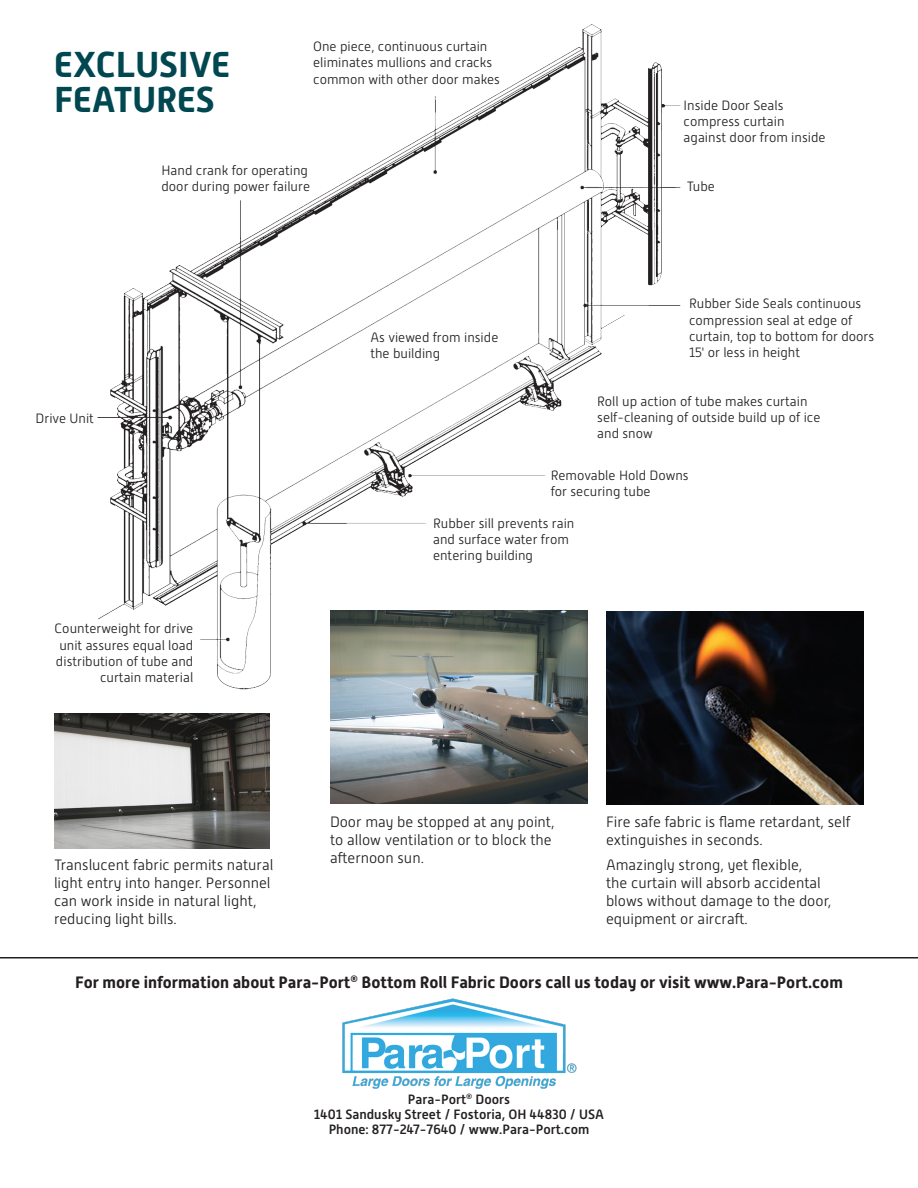
<style>
.page{position:relative;width:918px;height:1188px;background:#fff}
.page>*{position:absolute;margin:0;border:0;box-sizing:border-box;transform-origin:0 0}
.t1{font:700 36px "Alwyn New";color:#004750}
.t2{font:700 16.5px "Alwyn New";color:#231f20}
.t3{font:300 15px/18px "Alwyn New";color:#231f20}
.t4{font:300 13.5px/16.2px "Alwyn New";color:#231f20}
.t5{font:500 13.5px "Alwyn New";color:#231f20}
</style>
<div class="page">
<img style="left:330px;top:700px;width:258px;height:104px">
<img style="left:54px;top:714px;width:216px;height:135px">
<img style="left:606px;top:611px;width:258px;height:194px">
<img style="left:97px;top:24px;width:607px;height:676px">
<hr style="left:0;top:957px;width:918px;height:1px;background:#231f20">
<img style="left:342px;top:998px;width:235px;height:90px">
<p class="t1" style="left:54px;top:44px;width:178px">EXCLUSIVE</p>
<p class="t1" style="left:54px;top:78px;width:162px">FEATURES</p>
<p class="t4" style="left:313px;top:39px;width:188px">One piece, continuous curtain eliminates mullions and cracks common with other door makes</p>
<p class="t4" style="left:36px;top:410px;width:60px">Drive Unit</p>
<p class="t4" style="left:162px;top:162px;width:150px">Hand crank for operating door during power failure</p>
<p class="t4" style="left:370px;top:329px;width:129px">As viewed from inside</p>
<p class="t4" style="left:370px;top:345px;width:71px">the building</p>
<p class="t4" style="left:684px;top:97px;width:143px">Inside Door Seals compress curtain against door from inside</p>
<p class="t4" style="left:687px;top:178px;width:30px">Tube</p>
<p class="t4" style="left:689px;top:296px;width:187px">Rubber Side Seals continuous compression seal at edge of curtain, top to bottom for doors<br>15' or less in height</p>
<p class="t4" style="left:597px;top:393px;width:225px">Roll up action of tube makes curtain self-cleaning of outside build up of ice and snow</p>
<p class="t4" style="left:55px;top:621px;width:140px;text-align:right">Counterweight for drive unit assures equal load distribution of tube and curtain material</p>
<p class="t3" style="left:54px;top:856px;width:221px">Translucent fabric permits natural light entry into hanger. Personnel can work inside in natural light, reducing light bills.</p>
<p class="t4" style="left:551px;top:467px;width:139px">Removable Hold Downs for securing tube</p>
<p class="t4" style="left:433px;top:515px;width:143px">Rubber sill prevents rain and surface water from entering building</p>
<p class="t3" style="left:330px;top:813px;width:226px">Door may be stopped at any point, to allow ventilation or to block the afternoon sun.</p>
<p class="t3" style="left:606px;top:813px;width:246px">Fire safe fabric is flame retardant, self extinguishes in seconds.</p>
<p class="t3" style="left:606px;top:855px;width:227px">Amazingly strong, yet flexible,<br>the curtain will absorb accidental blows without damage to the door, equipment or aircraft.</p>
<p class="t2" style="left:75px;top:973px;width:769px">For more information about Para-Port<sup>®</sup> Bottom Roll Fabric Doors call us today or visit www.Para-Port.com</p>
<p class="t5" style="left:408px;top:1091px;width:104px">Para-Port<sup>®</sup> Doors</p>
<p class="t5" style="left:314px;top:1106px;width:292px">1401 Sandusky Street / Fostoria, OH 44830 / USA</p>
<p class="t5" style="left:329px;top:1121px;width:262px">Phone: 877-247-7640 / www.Para-Port.com</p>
</div>
